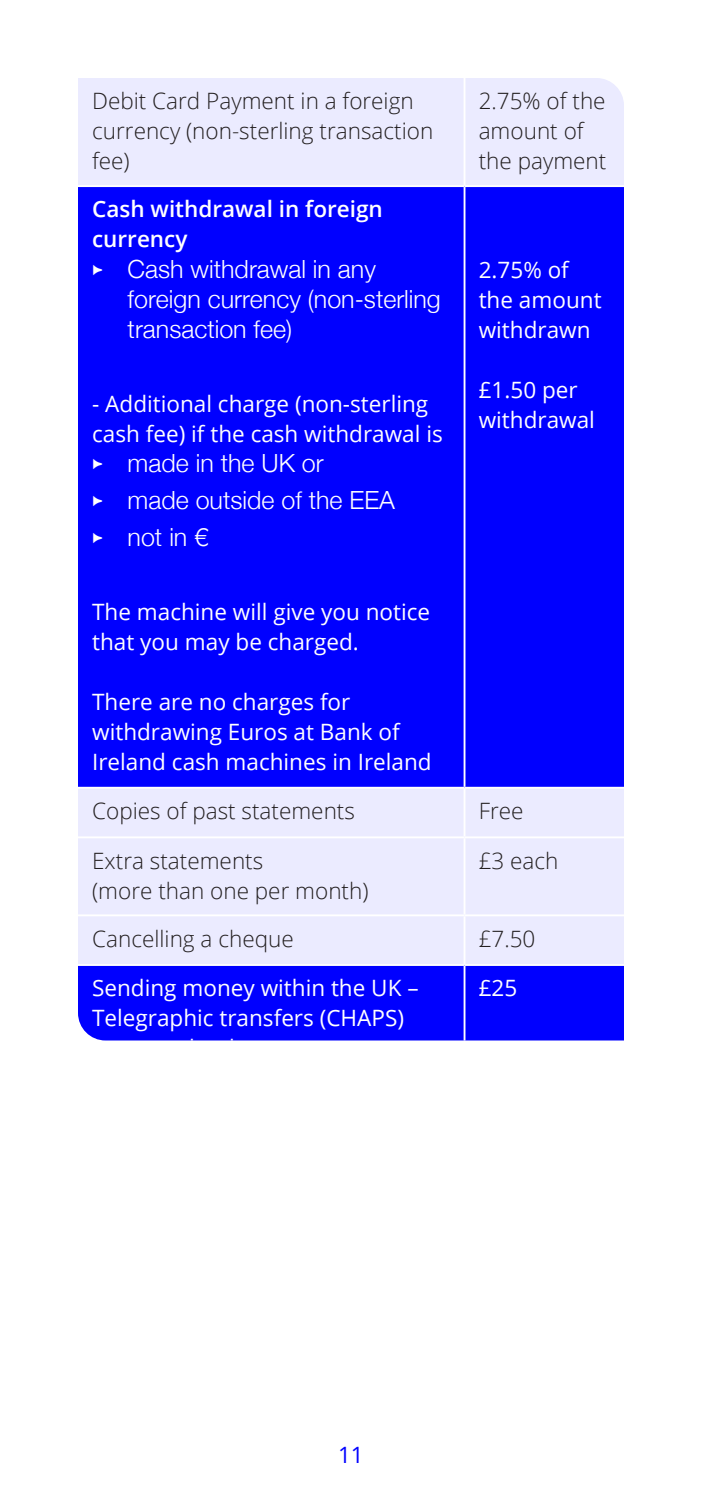
<style>
.page{position:relative;width:702px;height:1489px;background:#fff}
.page>*{position:absolute;margin:0;border:0;box-sizing:border-box;transform-origin:0 0}
.t1{font:300 25px/30px "Helvetica Neue";color:#fff}
.t2{font:22.5px/30px "Open Sans";color:#fff}
.t3{font:300 22.5px/30px "Open Sans";color:#231f20}
.t4{font:600 22.5px/30px "Open Sans";color:#fff}
.t5{font:22.5px "Open Sans";color:#00f}
</style>
<div class="page">
<div style="left:78px;top:78px;width:546px;height:886px;background:#ebebff"></div>
<div style="left:78px;top:187px;width:546px;height:599px;background:#00f"></div>
<div style="left:78px;top:965px;width:546px;height:75px;background:#00f"></div>
<hr style="left:463px;top:78px;width:2px;height:107px;background:#fff">
<hr style="left:78px;top:185px;width:386px;height:2px;background:#fff">
<hr style="left:464px;top:185px;width:160px;height:2px;background:#fff">
<hr style="left:463px;top:187px;width:2px;height:599px;background:#fff">
<hr style="left:78px;top:786px;width:386px;height:2px;background:#fff">
<hr style="left:464px;top:786px;width:160px;height:2px;background:#fff">
<hr style="left:463px;top:788px;width:2px;height:48px;background:#fff">
<hr style="left:78px;top:836px;width:386px;height:2px;background:#fff">
<hr style="left:464px;top:836px;width:160px;height:2px;background:#fff">
<hr style="left:463px;top:838px;width:2px;height:76px;background:#fff">
<hr style="left:78px;top:914px;width:386px;height:2px;background:#fff">
<hr style="left:464px;top:914px;width:160px;height:2px;background:#fff">
<hr style="left:463px;top:916px;width:2px;height:48px;background:#fff">
<hr style="left:463px;top:965px;width:2px;height:75px;background:#fff">
<p class="t3" style="left:92px;top:86px;width:342px">Debit Card Payment in a foreign currency (non-sterling transaction fee)</p>
<p class="t3" style="left:478px;top:86px;width:129px">2.75% of the amount of the payment</p>
<p class="t4" style="left:92px;top:194px;width:292px">Cash withdrawal in foreign currency</p>
<p class="t1" style="left:128px;top:252px;width:315px;text-indent:-35px">• Cash withdrawal in any foreign currency (non-sterling transaction fee)</p>
<p class="t2" style="left:478px;top:254px;width:124px">2.75% of the amount withdrawn</p>
<p class="t2" style="left:92px;top:388px;width:352px">- Additional charge (non-sterling cash fee) if the cash withdrawal is</p>
<p class="t1" style="left:92px;top:446px;width:233px">• made in the UK or</p>
<p class="t1" style="left:92px;top:483px;width:304px">• made outside of the EEA</p>
<p class="t1" style="left:92px;top:520px;width:118px">• not in €</p>
<p class="t2" style="left:92px;top:596px;width:339px">The machine will give you notice that you may be charged.</p>
<p class="t2" style="left:92px;top:686px;width:341px">There are no charges for withdrawing Euros at Bank of<br>Ireland cash machines in Ireland</p>
<p class="t2" style="left:478px;top:374px;width:118px">£1.50 per withdrawal</p>
<p class="t3" style="left:92px;top:795px;width:264px">Copies of past statements</p>
<p class="t3" style="left:478px;top:795px;width:46px">Free</p>
<p class="t3" style="left:92px;top:845px;width:278px">Extra statements<br>(more than one per month)</p>
<p class="t3" style="left:478px;top:845px;width:81px">£3 each</p>
<p class="t3" style="left:92px;top:922px;width:203px">Cancelling a cheque</p>
<p class="t3" style="left:478px;top:922px;width:58px">£7.50</p>
<p class="t2" style="left:92px;top:972px;width:328px">Sending money within the UK –<br>Telegraphic transfers (CHAPS)</p>
<p class="t2" style="left:478px;top:972px;width:40px">£25</p>
<p class="t5" style="left:338px;top:1439px;width:27px">11</p>
</div>
